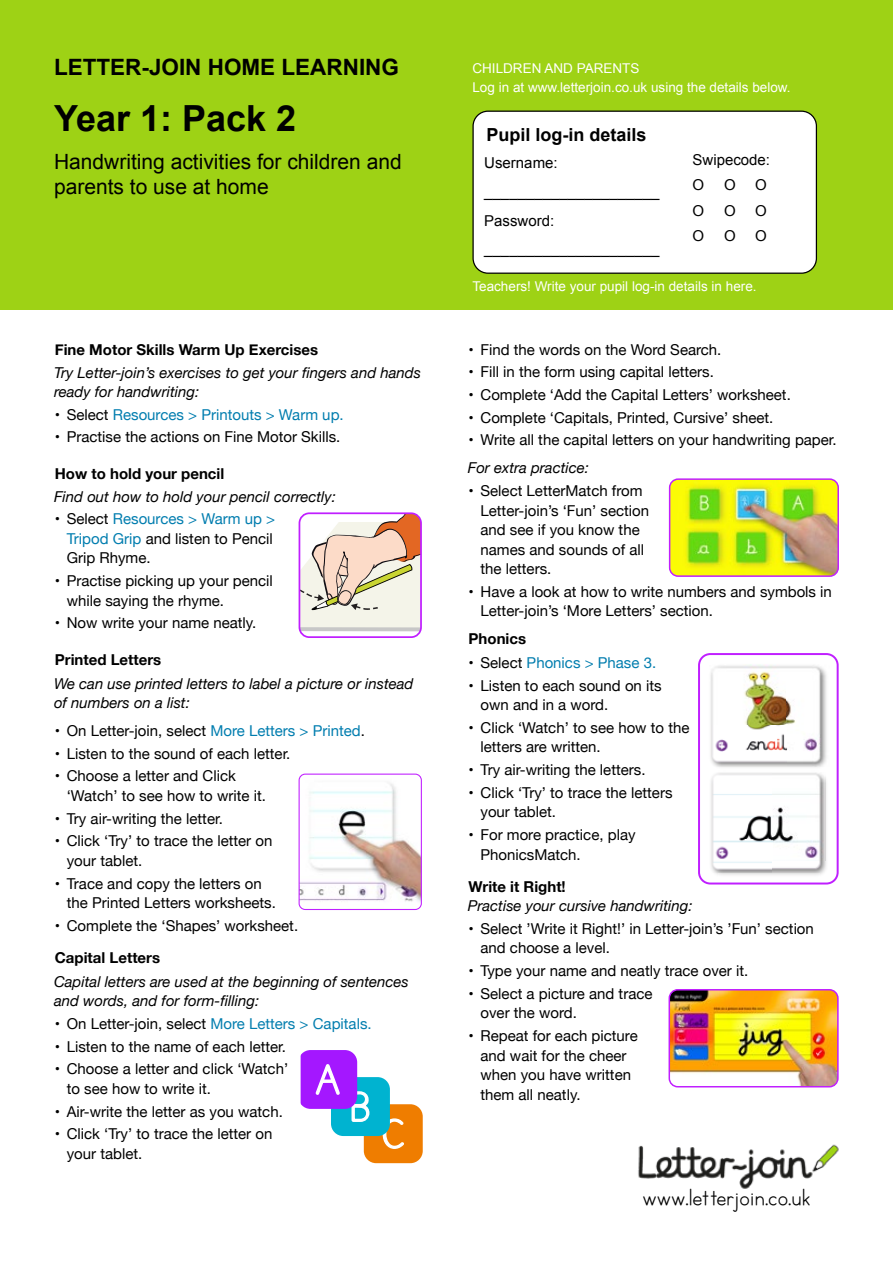
<style>
.page{position:relative;width:893px;height:1263px;background:#fff}
.page>*{position:absolute;margin:0;border:0;box-sizing:border-box;transform-origin:0 0}
.t1{font:700 36px "Arial";color:#000}
.t2{font:24px "Letter join Print";color:#000}
.t3{font:700 22.5px "Arial";color:#000}
.t4{font:21px/25.2px "Arial";color:#000}
.t5{font:700 18px "Arial";color:#000}
.t6{font:15px/19.5px "Helvetica Neue";color:#000}
.t7{font:italic 15px/19.5px "Helvetica Neue";color:#000}
.t8{font:700 15px "Helvetica Neue";color:#000}
.t9{font:15px/28.7px "Arial";color:#000}
.t10{font:15px "Helvetica Neue";color:#007daf}
.t11{font:15px "Helvetica Neue";color:#037eaf}
.t12{font:13.5px/19.5px "Arial";color:#fff}
.s1{color:#000}
.s2{color:#007daf}
.s3{color:#037eaf}
</style>
<div class="page">
<img style="left:638px;top:1144px;width:201px;height:45px">
<div style="left:0;top:0;width:893px;height:309px;background:#9ed215"></div>
<div style="left:473px;top:111px;width:343px;height:162px;background:#fff;border-radius:15px"></div>
<div style="left:472px;top:111px;width:345px;height:163px;border:1px solid #000;border-radius:15px"></div>
<svg style="left:299px;top:515px;width:120px;height:116px;background:#e6d6c4"></svg>
<div style="left:299px;top:512px;width:123px;height:126px;border:2px solid #c01fff;border-radius:10px"></div>
<img style="left:299px;top:775px;width:121px;height:134px">
<div style="left:299px;top:773px;width:123px;height:137px;border:1px solid #c01fff;border-radius:6px"></div>
<img style="left:710px;top:665px;width:117px;height:102px">
<img style="left:819px;top:777px;width:8px;height:98px">
<img style="left:711px;top:772px;width:114px;height:101px">
<div style="left:698px;top:653px;width:141px;height:231px;border:2px solid #c01fff;border-radius:11px"></div>
<div style="left:364px;top:1104px;width:59px;height:59px;background:#ef7d00;border-radius:12px"></div>
<svg style="left:382px;top:1118px;width:22px;height:31px"></svg>
<div style="left:331px;top:1077px;width:59px;height:59px;background:#00b3d0;border-radius:12px"></div>
<svg style="left:301px;top:1050px;width:69px;height:72px"></svg>
<img style="left:671px;top:992px;width:167px;height:95px">
<div style="left:668px;top:989px;width:171px;height:98px;border:2px solid #c01fff;border-radius:9px"></div>
<img style="left:670px;top:481px;width:168px;height:95px">
<div style="left:669px;top:478px;width:170px;height:99px;border:2px solid #c01fff;border-radius:9px"></div>
<h3 class="t3" style="left:54px;top:52px;width:347px">LETTER-JOIN HOME LEARNING</h3>
<h1 class="t1" style="left:54px;top:94px;width:244px">Year 1: Pack 2</h1>
<h3 class="t4" style="left:54px;top:149px;width:349px">Handwriting activities for children and parents to use at home</h3>
<p class="t8" style="left:55px;top:338px;width:265px">Fine Motor Skills Warm Up Exercises</p>
<p class="t7" style="left:54px;top:363px;width:368px">Try Letter-join’s exercises to get your fingers and hands ready for handwriting:</p>
<p class="t10" style="left:55px;top:404px;width:290px"><span class="s1">• Select</span> Resources &gt; Printouts &gt; Warm up.</p>
<p class="t6" style="left:55px;top:428px;width:287px">• Practise the actions on Fine Motor Skills.</p>
<p class="t8" style="left:55px;top:462px;width:171px">How to hold your pencil</p>
<p class="t7" style="left:54px;top:487px;width:283px">Find out how to hold your pencil correctly:</p>
<p class="t6" style="left:67px;top:510px;width:210px;text-indent:-12px">• Select <span class="s2">Resources &gt; Warm up &gt;<br>Tripod Grip</span> and listen to Pencil<br>Grip Rhyme.</p>
<p class="t6" style="left:67px;top:572px;width:208px;text-indent:-12px">• Practise picking up your pencil while saying the rhyme.</p>
<p class="t6" style="left:55px;top:614px;width:203px">• Now write your name neatly.</p>
<p class="t8" style="left:55px;top:648px;width:108px">Printed Letters</p>
<p class="t7" style="left:54px;top:674px;width:361px">We can use printed letters to label a picture or instead of numbers on a list:</p>
<p class="t6" style="left:55px;top:722px;width:312px">• On Letter-join, select <span class="s2">More Letters &gt; Printed</span>.</p>
<p class="t6" style="left:55px;top:744px;width:237px">• Listen to the sound of each letter.</p>
<p class="t6" style="left:67px;top:767px;width:201px;text-indent:-12px">• Choose a letter and Click ‘Watch’ to see how to write it.</p>
<p class="t6" style="left:55px;top:809px;width:170px">• Try air-writing the letter.</p>
<p class="t6" style="left:67px;top:832px;width:207px;text-indent:-12px">• Click ‘Try’ to trace the letter on your tablet.</p>
<p class="t6" style="left:67px;top:874px;width:211px;text-indent:-12px">• Trace and copy the letters on the Printed Letters worksheets.</p>
<p class="t6" style="left:55px;top:916px;width:245px">• Complete the ‘Shapes’ worksheet.</p>
<p class="t8" style="left:55px;top:946px;width:107px">Capital Letters</p>
<p class="t7" style="left:54px;top:972px;width:356px">Capital letters are used at the beginning of sentences and words, and for form-filling:</p>
<p class="t6" style="left:55px;top:1015px;width:318px">• On Letter-join, select <span class="s3">More Letters &gt; Capitals.</span></p>
<p class="t6" style="left:55px;top:1037px;width:233px">• Listen to the name of each letter.</p>
<p class="t6" style="left:67px;top:1060px;width:223px;text-indent:-12px">• Choose a letter and click ‘Watch’ to see how to write it.</p>
<p class="t6" style="left:55px;top:1102px;width:230px">• Air-write the letter as you watch.</p>
<p class="t6" style="left:67px;top:1125px;width:207px;text-indent:-12px">• Click ‘Try’ to trace the letter on your tablet.</p>
<p class="t12" style="left:472px;top:58px;width:320px">CHILDREN AND PARENTS<br>Log in at www.letterjoin.co.uk using the details below.</p>
<p class="t5" style="left:486px;top:122px;width:162px">Pupil log-in details</p>
<p class="t9" style="left:484px;top:149px;width:177px">Username: _____________________<br>Password: _____________________</p>
<p class="t9" style="left:692px;top:148px;width:79px;line-height:25px">Swipecode:<br>O</p>
<p class="t9" style="left:724px;top:171px;width:13px">O</p>
<p class="t9" style="left:755px;top:171px;width:13px">O</p>
<p class="t9" style="left:692px;top:196px;width:13px">O</p>
<p class="t9" style="left:724px;top:196px;width:13px">O</p>
<p class="t9" style="left:755px;top:196px;width:13px">O</p>
<p class="t9" style="left:692px;top:221px;width:13px">O</p>
<p class="t9" style="left:724px;top:221px;width:13px">O</p>
<p class="t9" style="left:755px;top:221px;width:13px">O</p>
<p class="t12" style="left:472px;top:277px;width:286px">Teachers! Write your pupil log-in details in here.</p>
<p class="t6" style="left:469px;top:340px;width:254px">• Find the words on the Word Search.</p>
<p class="t6" style="left:469px;top:363px;width:247px">• Fill in the form using capital letters.</p>
<p class="t6" style="left:469px;top:386px;width:324px">• Complete ‘Add the Capital Letters’ worksheet.</p>
<p class="t6" style="left:469px;top:408px;width:306px">• Complete ‘Capitals, Printed, Cursive’ sheet.</p>
<p class="t6" style="left:469px;top:431px;width:370px">• Write all the capital letters on your handwriting paper.</p>
<p class="t7" style="left:468px;top:459px;width:123px">For extra practice:</p>
<p class="t6" style="left:480px;top:482px;width:170px;text-indent:-12px">• Select LetterMatch from<br>Letter-join’s ‘Fun’ section and see if you know the names and sounds of all the letters.</p>
<p class="t6" style="left:480px;top:582px;width:353px;text-indent:-12px">• Have a look at how to write numbers and symbols in<br>Letter-join’s ‘More Letters’ section.</p>
<p class="t8" style="left:469px;top:627px;width:59px">Phonics</p>
<p class="t11" style="left:469px;top:652px;width:189px"><span class="s1">• Select</span> Phonics &gt; Phase 3.</p>
<p class="t6" style="left:480px;top:676px;width:183px;text-indent:-12px">• Listen to each sound on its own and in a word.</p>
<p class="t6" style="left:480px;top:719px;width:210px;text-indent:-12px">• Click ‘Watch’ to see how to the letters are written.</p>
<p class="t6" style="left:469px;top:761px;width:178px">• Try air-writing the letters.</p>
<p class="t6" style="left:480px;top:784px;width:193px;text-indent:-12px">• Click ‘Try’ to trace the letters your tablet.</p>
<p class="t6" style="left:480px;top:826px;width:157px;text-indent:-12px">• For more practice, play<br>PhonicsMatch.</p>
<p class="t8" style="left:469px;top:875px;width:99px">Write it Right!</p>
<p class="t7" style="left:468px;top:897px;width:226px">Practise your cursive handwriting:</p>
<p class="t6" style="left:480px;top:920px;width:335px;text-indent:-12px">• Select ’Write it Right!’ in Letter-join’s ’Fun’ section and choose a level.</p>
<p class="t6" style="left:469px;top:962px;width:281px">• Type your name and neatly trace over it.</p>
<p class="t6" style="left:480px;top:985px;width:173px;text-indent:-12px">• Select a picture and trace over the word.</p>
<p class="t6" style="left:480px;top:1027px;width:159px;text-indent:-12px">• Repeat for each picture and wait for the cheer when you have written them all neatly.</p>
<h2 class="t2" style="left:642px;top:1184px;width:170px">www.letterjoin.co.uk</h2>
</div>
